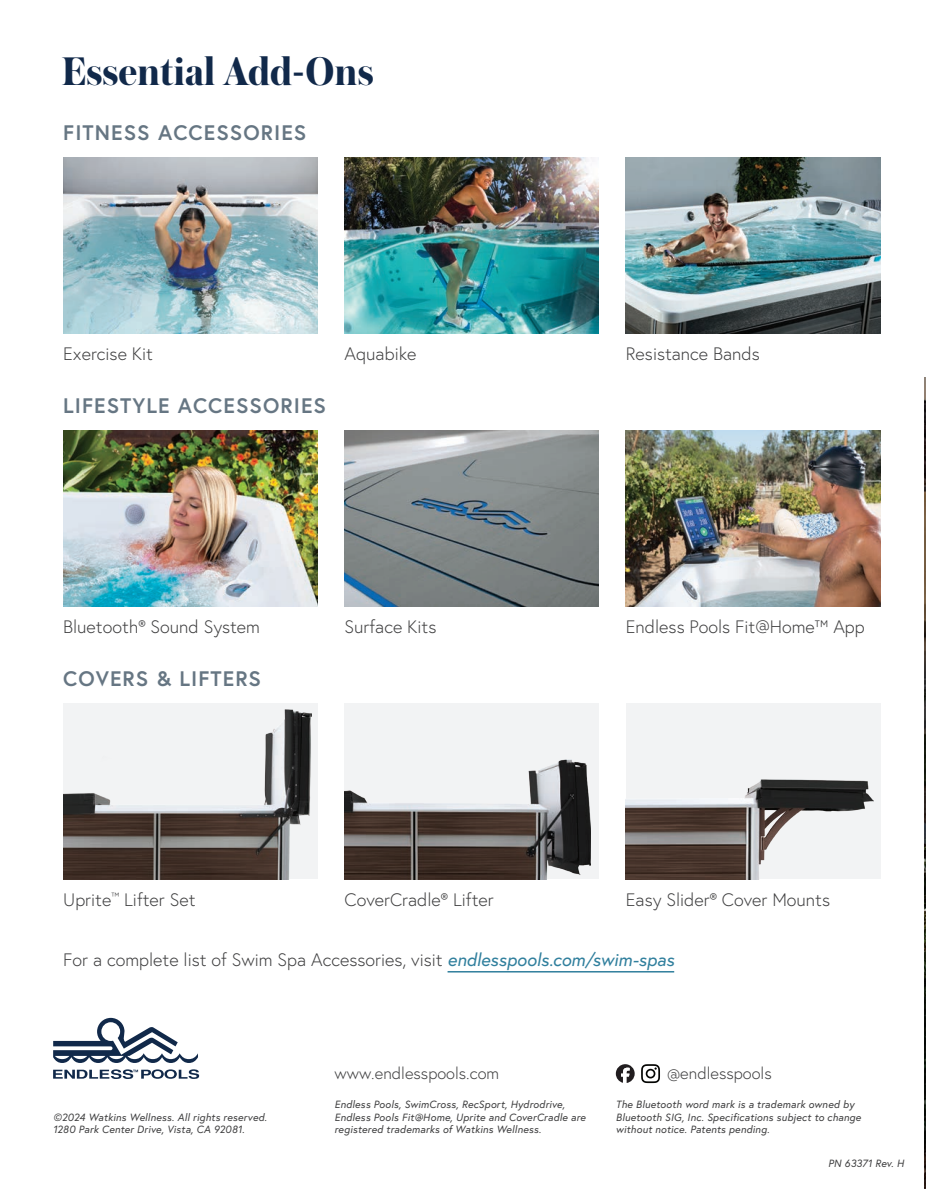
<style>
.page{position:relative;width:926px;height:1189px;background:#fff}
.page>*{position:absolute;margin:0;border:0;box-sizing:border-box;transform-origin:0 0}
.t1{font:700 42px "Austin";color:#11294a}
.t2{font:700 21px "Europa";letter-spacing:.05em;color:#667683}
.t3{font:300 18px "Europa";color:#3e3e3f}
.t4{font:300 16.5px "Europa";color:#3e3e3f}
.t5{font:italic 10.5px/12.6px "Europa";letter-spacing:.02em;color:#3e3e3f}
.s1{font-weight:400;font-style:italic;color:#307f9d}
</style>
<div class="page">
<svg style="left:616px;top:1064px;width:18px;height:19px"></svg>
<svg style="left:641px;top:1064px;width:19px;height:19px"></svg>
<img style="left:924px;top:377px;width:2px;height:809px">
<svg style="left:53px;top:1018px;width:145px;height:45px"></svg>
<svg style="left:53px;top:1069px;width:147px;height:10px"></svg>
<img style="left:626px;top:158px;width:254px;height:175px">
<img style="left:63px;top:158px;width:254px;height:175px">
<img style="left:63px;top:431px;width:254px;height:175px">
<div style="left:63px;top:704px;width:254px;height:175px;background:#f2f3f4"></div>
<img style="left:63px;top:710px;width:248px;height:169px">
<img style="left:344px;top:158px;width:255px;height:175px">
<img style="left:344px;top:431px;width:255px;height:175px">
<div style="left:344px;top:704px;width:255px;height:175px;background:#f2f3f4"></div>
<img style="left:344px;top:760px;width:246px;height:119px">
<img style="left:626px;top:431px;width:254px;height:175px">
<div style="left:626px;top:704px;width:254px;height:175px;background:#f2f3f4"></div>
<img style="left:626px;top:780px;width:247px;height:99px">
<hr style="left:447px;top:971px;width:227px;height:1px;background:#307f9d">
<h1 class="t1" style="left:62px;top:41px;width:314px">Essential Add-Ons</h1>
<h2 class="t2" style="left:63px;top:119px;width:245px">FITNESS ACCESSORIES</h2>
<h3 class="t3" style="left:63px;top:343px;width:91px">Exercise Kit</h3>
<h3 class="t3" style="left:626px;top:343px;width:135px">Resistance Bands</h3>
<h3 class="t3" style="left:344px;top:343px;width:73px">Aquabike</h3>
<h2 class="t2" style="left:63px;top:392px;width:264px">LIFESTYLE ACCESSORIES</h2>
<h3 class="t3" style="left:63px;top:616px;width:198px">Bluetooth® Sound System</h3>
<h2 class="t2" style="left:63px;top:665px;width:199px">COVERS &amp; LIFTERS</h2>
<h3 class="t3" style="left:63px;top:889px;width:134px">Uprite<sup>™</sup> Lifter Set</h3>
<h3 class="t3" style="left:344px;top:616px;width:93px">Surface Kits</h3>
<h3 class="t3" style="left:344px;top:889px;width:151px">CoverCradle® Lifter</h3>
<h3 class="t3" style="left:626px;top:616px;width:240px">Endless Pools Fit@Home™ App</h3>
<h3 class="t3" style="left:626px;top:889px;width:206px">Easy Slider® Cover Mounts</h3>
<h3 class="t3" style="left:63px;top:949px;width:612px">For a complete list of Swim Spa Accessories, visit <span class="s1">endlesspools.com/swim-spas</span></h3>
<p class="t5" style="left:53px;top:1111px;width:215px">©2024 Watkins Wellness. All rights reserved.<br>1280 Park Center Drive, Vista, CA 92081.</p>
<h3 class="t4" style="left:334px;top:1063px;width:166px">www.endlesspools.com</h3>
<h3 class="t4" style="left:667px;top:1063px;width:106px">@endlesspools</h3>
<p class="t5" style="left:334px;top:1098px;width:253px">Endless Pools, SwimCross, RecSport, Hydrodrive,<br>Endless Pools Fit@Home, Uprite and CoverCradle are registered trademarks of Watkins Wellness.</p>
<p class="t5" style="left:616px;top:1098px;width:247px">The Bluetooth word mark is a trademark owned by<br>Bluetooth SIG, Inc. Specifications subject to change without notice. Patents pending.</p>
<p class="t5" style="left:828px;top:1157px;width:77px">PN 63371 Rev. H</p>
</div>
